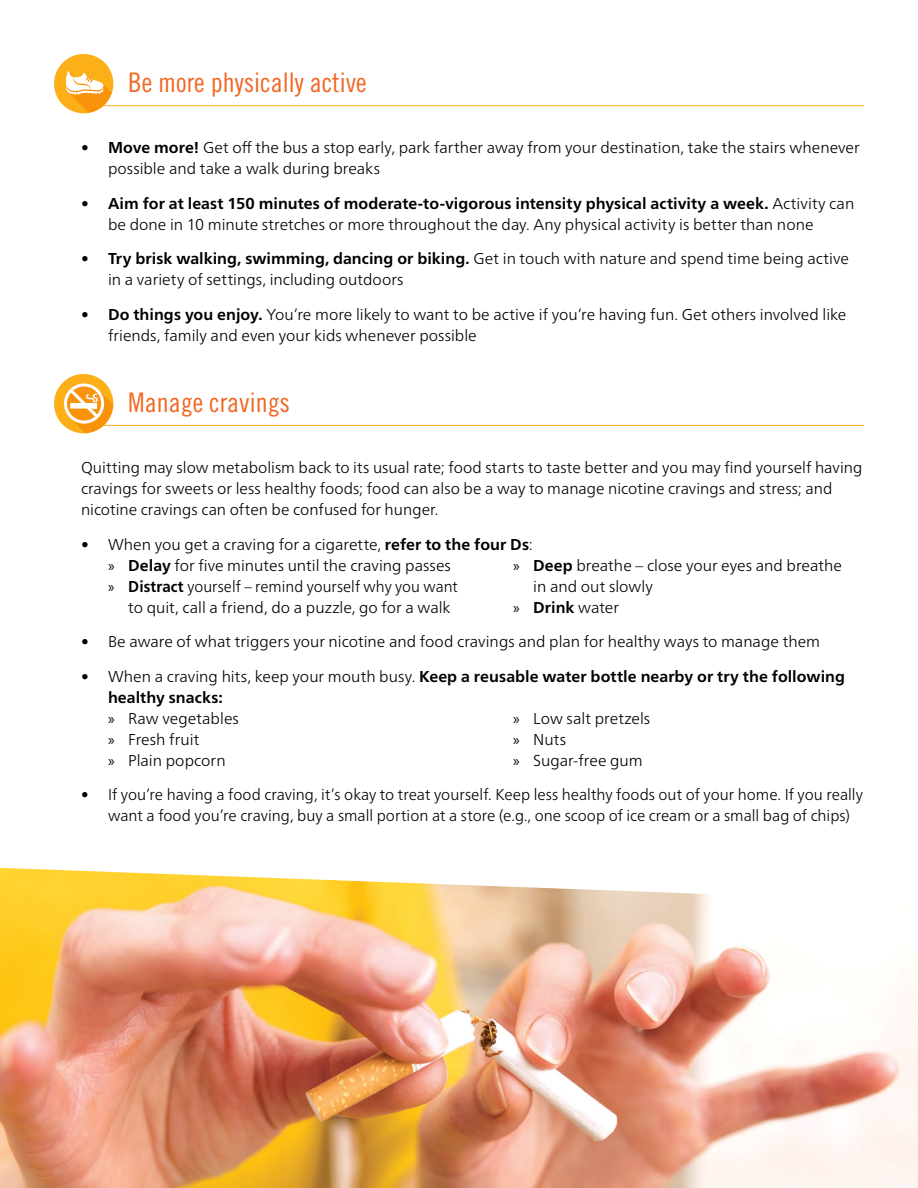
<style>
.page{position:relative;width:918px;height:1188px;background:#fff}
.page>*{position:absolute;margin:0;border:0;box-sizing:border-box;transform-origin:0 0}
.Subhead{font:27px "Trade Gothic LT Pro Cn 18";color:#f26722}
.Body_Text{font:300 15.75px/21px "Frutiger Neue LT Pro";color:#000}
.t1{font:700 15.75px/21px "Frutiger Neue LT Pro";letter-spacing:.005em;color:#000}
.Body_Text-2{font:300 15.75px/21px "Frutiger Neue LT Pro";color:#000;scale:.95 1}
.s1{font-weight:700}
.s2{font-family:"Myriad Pro";font-weight:400}
.s3{font-weight:300}
</style>
<div class="page">
<hr style="left:68px;top:105px;width:796px;height:1px;background:#fcaf17">
<hr style="left:68px;top:425px;width:796px;height:1px;background:#fcaf17">
<img style="left:0;top:868px;width:918px;height:320px">
<div style="left:54px;top:54px;width:59px;height:59px;background:#fcaf17;border-radius:50%"></div>
<svg style="left:65px;top:71px;width:47px;height:42px"></svg>
<div style="left:54px;top:374px;width:59px;height:59px;background:#fcaf17;border-radius:50%"></div>
<svg style="left:62px;top:383px;width:51px;height:50px"></svg>
<h3 class="Subhead" style="left:128px;top:66px;width:240px">Be more physically active</h3>
<p class="Body_Text" style="left:108px;top:137px;width:753px;text-indent:-27px">• <span class="s1">Move more!</span> Get off the bus a stop early, park farther away from your destination, take the stairs whenever possible and take a walk during breaks</p>
<p class="Body_Text" style="left:108px;top:193px;width:748px;text-indent:-27px">• <span class="s1">Aim for at least 150 minutes of moderate-to-vigorous intensity physical activity a week.</span> Activity can be done in 10 minute stretches or more throughout the day. Any physical activity is better than none</p>
<p class="Body_Text" style="left:108px;top:248px;width:743px;text-indent:-27px">• <span class="s1">Try brisk walking, swimming, dancing or biking.</span> Get in touch with nature and spend time being active in a variety of settings, including outdoors</p>
<p class="Body_Text" style="left:108px;top:304px;width:740px;text-indent:-27px">• <span class="s1">Do things you enjoy.</span> You’re more likely to want to be active if you’re having fun. Get others involved like friends, family and even your kids whenever possible</p>
<h3 class="Subhead" style="left:128px;top:386px;width:163px">Manage cravings</h3>
<p class="Body_Text" style="left:81px;top:457px;width:783px">Quitting may slow metabolism back to its usual rate; food starts to taste better and you may find yourself having cravings for sweets or less healthy foods; food can also be a way to manage nicotine cravings and stress; and nicotine cravings can often be confused for hunger.</p>
<p class="Body_Text" style="left:81px;top:533px;width:454px">• When you get a craving for a cigarette, <span class="s1">refer to the four Ds</span>:</p>
<p class="Body_Text" style="left:108px;top:554px;width:344px"><span class="s2">»</span> <span class="s1">Delay</span> for five minutes until the craving passes</p>
<p class="Body_Text-2" style="left:128px;top:575px;width:348px;text-indent:-20px"><span class="s2">»</span> <span class="s1">Distract</span> yourself – remind yourself why you want to quit, call a friend, do a puzzle, go for a walk</p>
<p class="Body_Text" style="left:533px;top:554px;width:310px;text-indent:-20px"><span class="s2">»</span> <span class="s1">Deep</span> breathe – close your eyes and breathe in and out slowly</p>
<p class="t1" style="left:513px;top:596px;width:108px"><span class="s2">»</span> Drink <span class="s3">water</span></p>
<p class="Body_Text" style="left:81px;top:631px;width:741px">• Be aware of what triggers your nicotine and food cravings and plan for healthy ways to manage them</p>
<p class="t1" style="left:108px;top:665px;width:739px;text-indent:-27px"><span class="s3">• When a craving hits, keep your mouth busy.</span> Keep a reusable water bottle nearby or try the following healthy snacks:</p>
<p class="Body_Text" style="left:108px;top:707px;width:132px"><span class="s2">»</span> Raw vegetables</p>
<p class="Body_Text" style="left:108px;top:728px;width:93px"><span class="s2">»</span> Fresh fruit</p>
<p class="Body_Text" style="left:108px;top:749px;width:119px"><span class="s2">»</span> Plain popcorn</p>
<p class="Body_Text" style="left:513px;top:707px;width:139px"><span class="s2">»</span> Low salt pretzels</p>
<p class="Body_Text" style="left:513px;top:728px;width:55px"><span class="s2">»</span> Nuts</p>
<p class="Body_Text" style="left:513px;top:749px;width:131px"><span class="s2">»</span> Sugar-free gum</p>
<p class="Body_Text" style="left:108px;top:784px;width:756px;text-indent:-27px">• If you’re having a food craving, it’s okay to treat yourself. Keep less healthy foods out of your home. If you really want a food you’re craving, buy a small portion at a store (e.g., one scoop of ice cream or a small bag of chips)</p>
</div>
